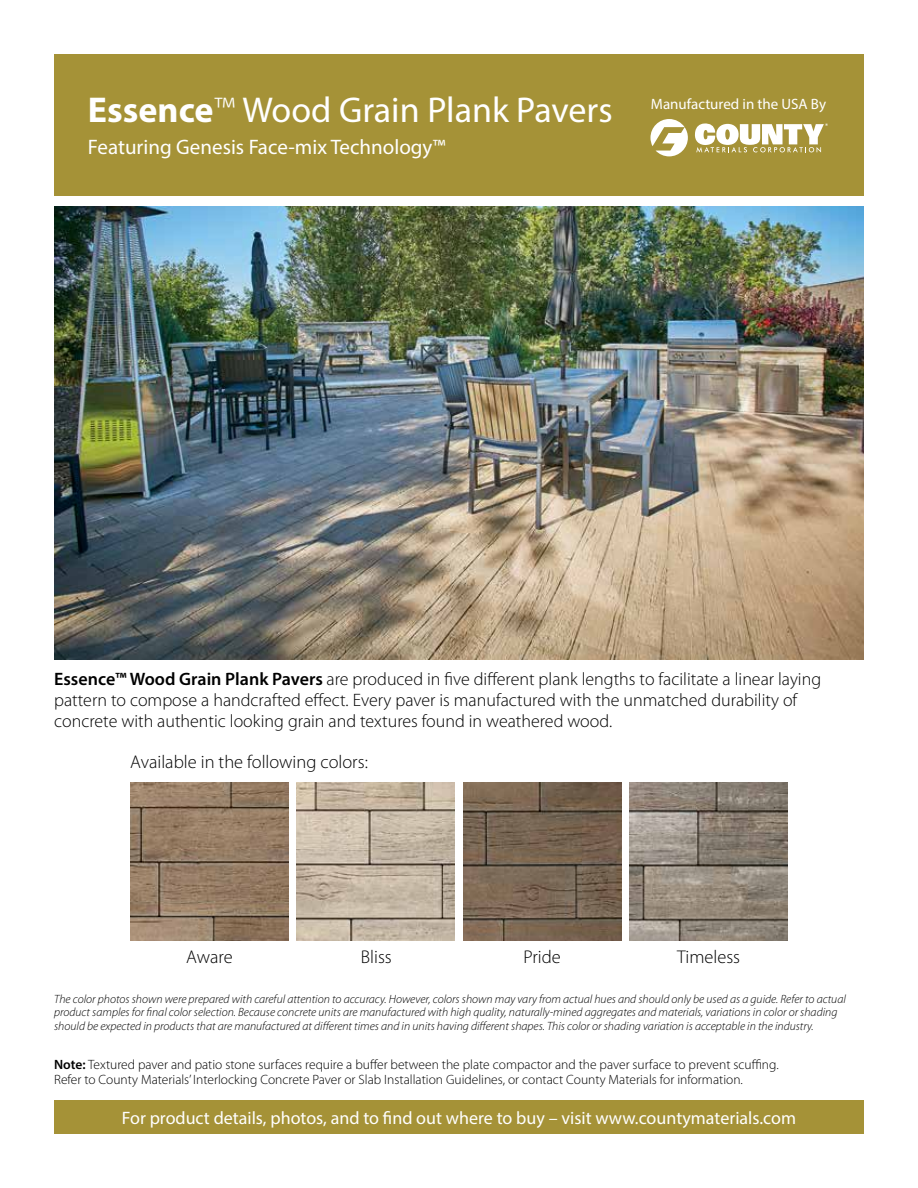
<style>
.page{position:relative;width:918px;height:1188px;background:#fff}
.page>*{position:absolute;margin:0;border:0;box-sizing:border-box;transform-origin:0 0}
.t1{font:36px "Myriad Pro";color:#fff}
.t2{font:21px "Myriad Pro";color:#fff}
.t3{font:300 18.45px "Myriad Pro";color:#000}
.t4{font:300 18px/21px "Myriad Pro";color:#000}
.t5{font:18px "Myriad Pro";color:#fff}
.t6{font:15px "Myriad Pro";color:#fff}
.t7{font:300 13.5px/15px "Myriad Pro";color:#000}
.t8{font:italic 300 12px/13.5px "Myriad Pro";color:#000}
.s1{font-weight:700}
.s2{font-weight:300}
.s3{font-weight:600}
</style>
<div class="page">
<img style="left:54px;top:206px;width:810px;height:454px">
<div style="left:54px;top:1100px;width:810px;height:34px;background:#a59237"></div>
<div style="left:54px;top:54px;width:810px;height:142px;background:#a59237"></div>
<svg style="left:650px;top:119px;width:38px;height:37px"></svg>
<svg style="left:695px;top:123px;width:133px;height:30px"></svg>
<img style="left:131px;top:782px;width:158px;height:158px">
<img style="left:297px;top:782px;width:158px;height:158px">
<img style="left:463px;top:782px;width:158px;height:158px">
<img style="left:629px;top:782px;width:158px;height:158px">
<h1 class="t1" style="left:88px;top:88px;width:526px"><span class="s1">Essence</span><span class="s2">™</span> Wood Grain Plank Pavers</h1>
<h2 class="t2" style="left:88px;top:134px;width:359px">Featuring Genesis Face-mix Technology™</h2>
<p class="t6" style="left:651px;top:94px;width:177px">Manufactured in the USA By</p>
<p class="t4" style="left:54px;top:669px;width:768px"><span class="s3">Essence™ Wood Grain Plank Pavers</span> are produced in five different plank lengths to facilitate a linear laying pattern to compose a handcrafted effect. Every paver is manufactured with the unmatched durability of concrete with authentic looking grain and textures found in weathered wood.</p>
<h3 class="t3" style="left:130px;top:752px;width:239px">Available in the following colors:</h3>
<h3 class="t3" style="left:186px;top:947px;width:48px">Aware</h3>
<h3 class="t3" style="left:361px;top:947px;width:32px">Bliss</h3>
<h3 class="t3" style="left:524px;top:947px;width:39px">Pride</h3>
<h3 class="t3" style="left:677px;top:947px;width:65px">Timeless</h3>
<p class="t8" style="left:54px;top:992px;width:793px">The color photos shown were prepared with careful attention to accuracy. However, colors shown may vary from actual hues and should only be used as a guide. Refer to actual product samples for final color selection. Because concrete units are manufactured with high quality, naturally-mined aggregates and materials, variations in color or shading should be expected in products that are manufactured at different times and in units having different shapes. This color or shading variation is acceptable in the industry.</p>
<p class="t7" style="left:54px;top:1057px;width:726px"><span class="s3">Note:</span> Textured paver and patio stone surfaces require a buffer between the plate compactor and the paver surface to prevent scuffing.<br>Refer to County Materials’ Interlocking Concrete Paver or Slab Installation Guidelines, or contact County Materials for information.</p>
<h3 class="t5" style="left:122px;top:1107px;width:676px">For product details, photos, and to find out where to buy – visit www.countymaterials.com</h3>
</div>
